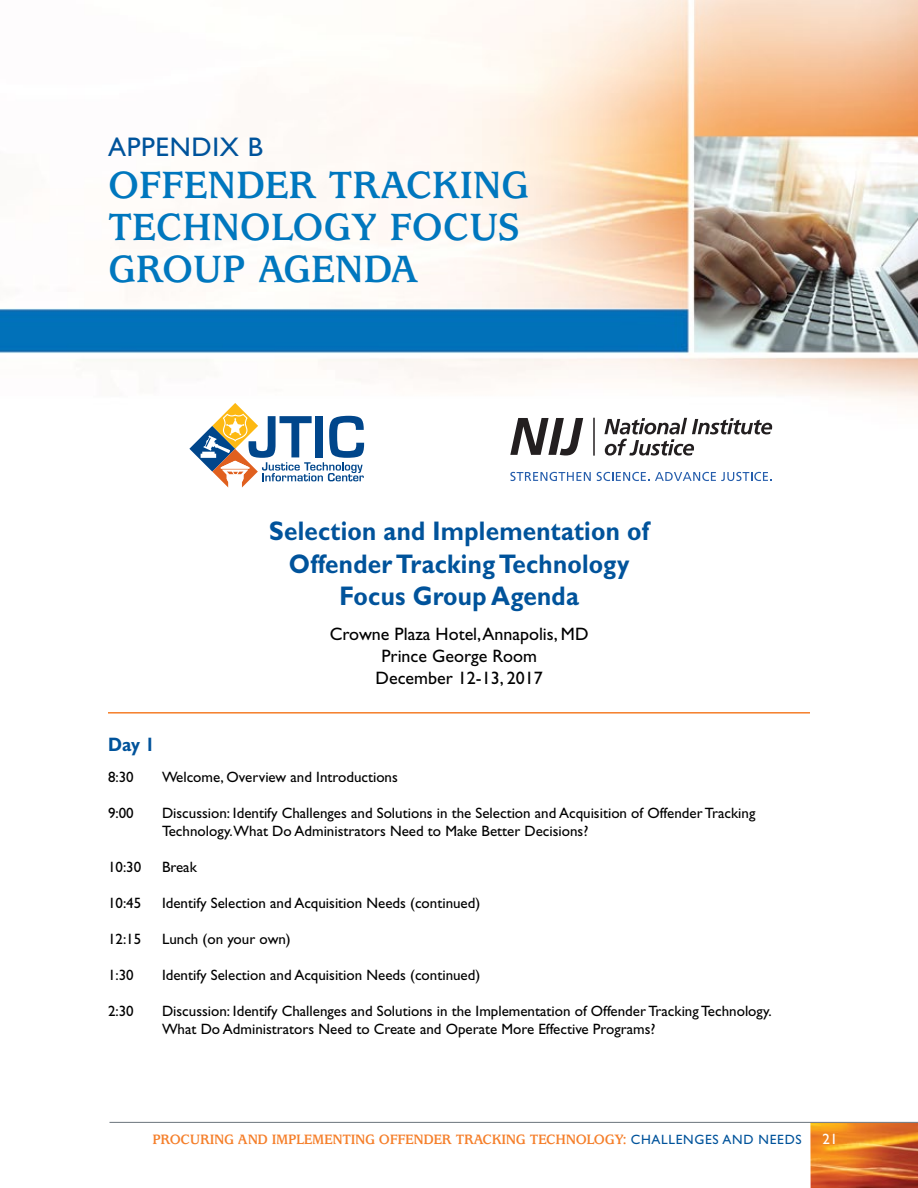
<style>
.page{position:relative;width:918px;height:1188px;background:#fff}
.page>*{position:absolute;margin:0;border:0;box-sizing:border-box;transform-origin:0 0}
.section_hd{font:700 42px/42px "Usherwood Std";letter-spacing:-.005em;color:#0077be}
.subhead_1{font:700 27px/32.4px "Gill Sans Std";letter-spacing:.01em;color:#00539b;text-align:center;scale:.9 1}
.section_hd-2{font:27px "Gill Sans Std";letter-spacing:.025em;color:#00539b}
.subhead_1-2{font:700 19.5px "Gill Sans Std";color:#00539b;scale:.9 1}
.body_text{font:18px/21.6px "Gill Sans Std";color:#000;text-align:center}
.body_text-2{font:15px/18px "Gill Sans Std";color:#000}
.t1{font:700 15px "Usherwood Std";letter-spacing:-.02em;color:#f57e29}
.t2{font:15px "Gill Sans Std";color:#fff}
.s1{font-family:"Gill Sans Std";font-weight:400;font-size:13.5px;color:#00539b}
</style>
<div class="page">
<img style="left:0;top:0;width:918px;height:482px">
<hr style="left:108px;top:712px;width:702px;height:2px;background:#f57e29">
<img style="left:810px;top:1123px;width:108px;height:65px">
<hr style="left:110px;top:1122px;width:808px;height:1px;background:#6a737b">
<svg style="left:189px;top:403px;width:175px;height:85px"></svg>
<hr style="left:593px;top:418px;width:2px;height:38px;background:#231f20">
<svg style="left:510px;top:418px;width:73px;height:38px"></svg>
<svg style="left:604px;top:418px;width:168px;height:38px"></svg>
<svg style="left:510px;top:472px;width:81px;height:9px"></svg>
<svg style="left:597px;top:472px;width:175px;height:9px"></svg>
<p class="section_hd-2" style="left:108px;top:131px;width:157px">APPENDIX B</p>
<p class="section_hd" style="left:108px;top:165px;width:423px">OFFENDER TRACKING<br>TECHNOLOGY FOCUS<br>GROUP AGENDA</p>
<p class="subhead_1" style="left:269px;top:515px;width:424px">Selection and Implementation of<br>Offender Tracking Technology<br>Focus Group Agenda</p>
<p class="body_text" style="left:330px;top:624px;width:260px">Crowne Plaza Hotel, Annapolis, MD<br>Prince George Room<br>December 12-13, 2017</p>
<p class="subhead_1-2" style="left:108px;top:733px;width:54px">Day 1</p>
<p class="body_text-2" style="left:108px;top:768px;width:27px">8:30</p>
<p class="body_text-2" style="left:162px;top:768px;width:237px">Welcome, Overview and Introductions</p>
<p class="body_text-2" style="left:108px;top:804px;width:27px">9:00</p>
<p class="body_text-2" style="left:162px;top:804px;width:595px">Discussion: Identify Challenges and Solutions in the Selection and Acquisition of Offender Tracking<br>Technology.What Do Administrators Need to Make Better Decisions?</p>
<p class="body_text-2" style="left:108px;top:858px;width:35px">10:30</p>
<p class="body_text-2" style="left:162px;top:858px;width:36px">Break</p>
<p class="body_text-2" style="left:108px;top:894px;width:35px">10:45</p>
<p class="body_text-2" style="left:162px;top:894px;width:320px">Identify Selection and Acquisition Needs (continued)</p>
<p class="body_text-2" style="left:108px;top:930px;width:35px">12:15</p>
<p class="body_text-2" style="left:162px;top:930px;width:130px">Lunch (on your own)</p>
<p class="body_text-2" style="left:108px;top:966px;width:27px">1:30</p>
<p class="body_text-2" style="left:162px;top:966px;width:320px">Identify Selection and Acquisition Needs (continued)</p>
<p class="body_text-2" style="left:108px;top:1002px;width:27px">2:30</p>
<p class="body_text-2" style="left:162px;top:1002px;width:611px">Discussion: Identify Challenges and Solutions in the Implementation of Offender Tracking Technology.<br>What Do Administrators Need to Create and Operate More Effective Programs?</p>
<p class="t1" style="left:153px;top:1131px;width:651px">PROCURING AND IMPLEMENTING OFFENDER TRACKING TECHNOLOGY: <span class="s1">CHALLENGES AND NEEDS</span></p>
<p class="t2" style="left:823px;top:1131px;width:16px">21</p>
</div>
